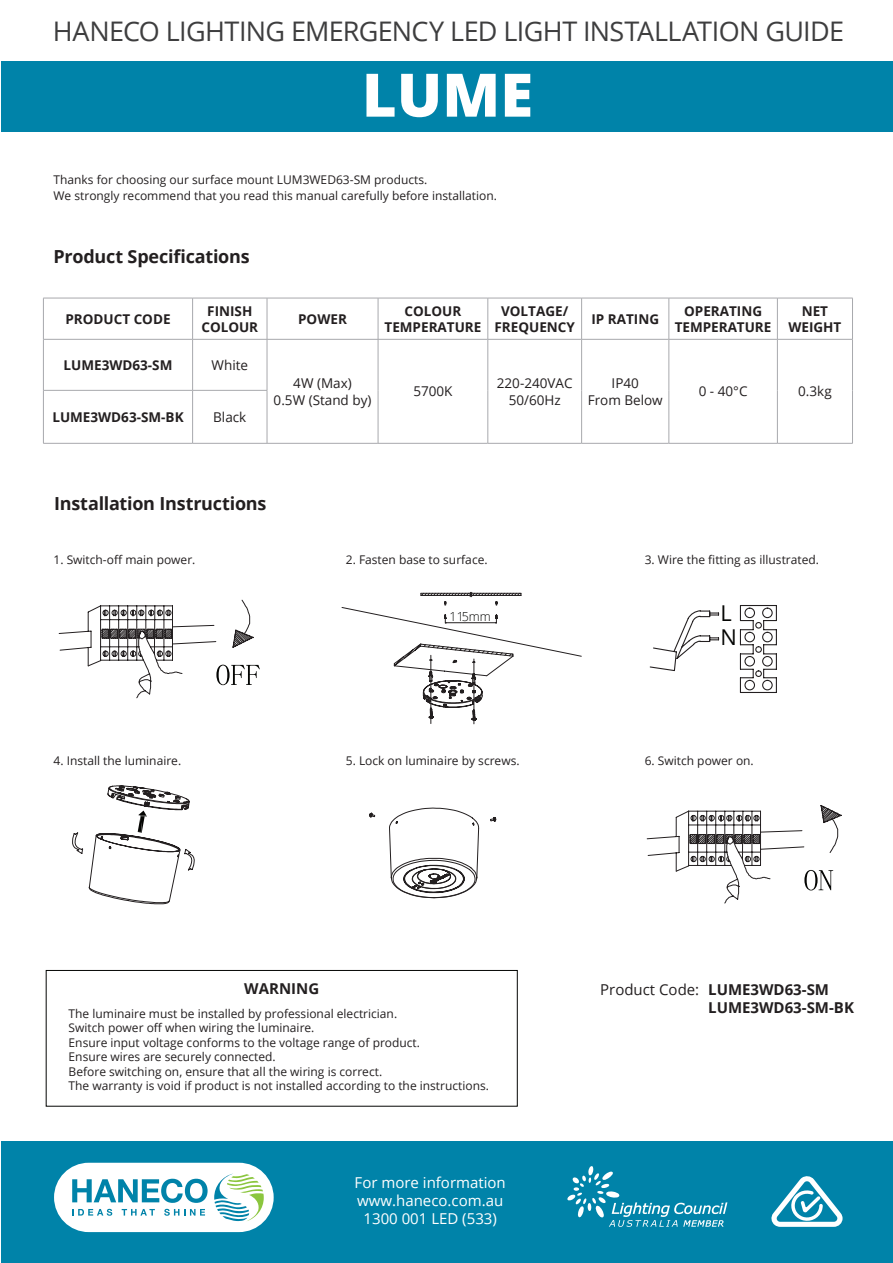
<style>
.page{position:relative;width:893px;height:1263px;background:#fff}
.page>*{position:absolute;margin:0;border:0;box-sizing:border-box;transform-origin:0 0}
.t1{font:800 60px "Open Sans";color:#fff}
.t2{font:27px "Open Sans";letter-spacing:-.025em;color:#3e3e3f}
.t3{font:21.75px/23.5px "Open Sans";color:#040503}
.t4{font:700 18px "Open Sans";letter-spacing:-.015em;color:#231f20}
.t5{font:15px/18px "Open Sans";color:#fff;text-align:center}
.t6{font:15px "Open Sans";color:#231f20}
.t7{font:700 15px "Open Sans";color:#231f20}
.t8{font:700 13.5px/16.2px "Open Sans";color:#231f20;text-align:center}
.t9{font:13.5px/16.2px "Open Sans";color:#231f20;text-align:center}
.t10{font:300 12.45px "Open Sans";color:#040503}
.t11{font:12px/14.4px "Open Sans";color:#231f20}
.s1{font-weight:700}
</style>
<div class="page">
<div style="left:1px;top:62px;width:892px;height:70px;background:#0083a9"></div>
<div style="left:1px;top:1142px;width:892px;height:121px;background:#0083a9"></div>
<div style="left:54px;top:1163px;width:220px;height:69px;background:#fff;border-radius:35px"></div>
<svg style="left:214px;top:1173px;width:50px;height:48px"></svg>
<svg style="left:72px;top:1179px;width:136px;height:24px"></svg>
<svg style="left:72px;top:1209px;width:40px;height:7px"></svg>
<svg style="left:122px;top:1209px;width:33px;height:6px"></svg>
<svg style="left:164px;top:1209px;width:41px;height:7px"></svg>
<svg style="left:771px;top:1176px;width:72px;height:51px"></svg>
<svg style="left:567px;top:1166px;width:160px;height:61px"></svg>
<hr style="left:43px;top:298px;width:150px;height:1px;background:#a8a9ad">
<hr style="left:43px;top:298px;width:1px;height:41px;background:#a8a9ad">
<hr style="left:193px;top:298px;width:74px;height:1px;background:#a8a9ad">
<hr style="left:192px;top:298px;width:1px;height:41px;background:#a8a9ad">
<hr style="left:267px;top:298px;width:111px;height:1px;background:#a8a9ad">
<hr style="left:267px;top:298px;width:1px;height:41px;background:#a8a9ad">
<hr style="left:378px;top:298px;width:110px;height:1px;background:#a8a9ad">
<hr style="left:378px;top:298px;width:1px;height:41px;background:#a8a9ad">
<hr style="left:488px;top:298px;width:94px;height:1px;background:#a8a9ad">
<hr style="left:488px;top:298px;width:1px;height:41px;background:#a8a9ad">
<hr style="left:582px;top:298px;width:87px;height:1px;background:#a8a9ad">
<hr style="left:581px;top:298px;width:1px;height:41px;background:#a8a9ad">
<hr style="left:669px;top:298px;width:108px;height:1px;background:#a8a9ad">
<hr style="left:669px;top:298px;width:1px;height:41px;background:#a8a9ad">
<hr style="left:777px;top:298px;width:76px;height:1px;background:#a8a9ad">
<hr style="left:777px;top:298px;width:1px;height:41px;background:#a8a9ad">
<hr style="left:852px;top:298px;width:1px;height:41px;background:#a8a9ad">
<hr style="left:43px;top:339px;width:150px;height:1px;background:#a8a9ad">
<hr style="left:43px;top:339px;width:1px;height:51px;background:#a8a9ad">
<hr style="left:193px;top:339px;width:74px;height:1px;background:#a8a9ad">
<hr style="left:192px;top:339px;width:1px;height:51px;background:#a8a9ad">
<hr style="left:267px;top:339px;width:111px;height:1px;background:#a8a9ad">
<hr style="left:267px;top:339px;width:1px;height:51px;background:#a8a9ad">
<hr style="left:43px;top:390px;width:150px;height:1px;background:#a8a9ad">
<hr style="left:43px;top:390px;width:1px;height:53px;background:#a8a9ad">
<hr style="left:193px;top:390px;width:74px;height:1px;background:#a8a9ad">
<hr style="left:192px;top:390px;width:1px;height:53px;background:#a8a9ad">
<hr style="left:267px;top:390px;width:1px;height:53px;background:#a8a9ad">
<hr style="left:43px;top:443px;width:150px;height:1px;background:#a8a9ad">
<hr style="left:193px;top:443px;width:74px;height:1px;background:#a8a9ad">
<hr style="left:267px;top:443px;width:111px;height:1px;background:#a8a9ad">
<hr style="left:378px;top:339px;width:110px;height:1px;background:#a8a9ad">
<hr style="left:378px;top:339px;width:1px;height:51px;background:#a8a9ad">
<hr style="left:378px;top:390px;width:1px;height:53px;background:#a8a9ad">
<hr style="left:378px;top:443px;width:110px;height:1px;background:#a8a9ad">
<hr style="left:488px;top:339px;width:93px;height:1px;background:#a8a9ad">
<hr style="left:488px;top:339px;width:1px;height:51px;background:#a8a9ad">
<hr style="left:488px;top:390px;width:1px;height:53px;background:#a8a9ad">
<hr style="left:488px;top:443px;width:93px;height:1px;background:#a8a9ad">
<hr style="left:581px;top:339px;width:88px;height:1px;background:#a8a9ad">
<hr style="left:581px;top:339px;width:1px;height:51px;background:#a8a9ad">
<hr style="left:581px;top:390px;width:1px;height:53px;background:#a8a9ad">
<hr style="left:581px;top:443px;width:88px;height:1px;background:#a8a9ad">
<hr style="left:669px;top:339px;width:108px;height:1px;background:#a8a9ad">
<hr style="left:669px;top:339px;width:1px;height:51px;background:#a8a9ad">
<hr style="left:669px;top:390px;width:1px;height:53px;background:#a8a9ad">
<hr style="left:669px;top:443px;width:108px;height:1px;background:#a8a9ad">
<hr style="left:777px;top:339px;width:76px;height:1px;background:#a8a9ad">
<hr style="left:777px;top:339px;width:1px;height:51px;background:#a8a9ad">
<hr style="left:777px;top:390px;width:1px;height:53px;background:#a8a9ad">
<hr style="left:777px;top:443px;width:76px;height:1px;background:#a8a9ad">
<hr style="left:852px;top:339px;width:1px;height:51px;background:#a8a9ad">
<hr style="left:852px;top:390px;width:1px;height:53px;background:#a8a9ad">
<svg style="left:58px;top:599px;width:202px;height:100px"></svg>
<svg style="left:646px;top:805px;width:196px;height:99px"></svg>
<div style="left:46px;top:970px;width:472px;height:136px;border:1px solid #040503"></div>
<svg style="left:341px;top:592px;width:241px;height:132px"></svg>
<svg style="left:72px;top:785px;width:123px;height:119px"></svg>
<svg style="left:369px;top:807px;width:128px;height:91px"></svg>
<svg style="left:649px;top:605px;width:128px;height:88px"></svg>
<h2 class="t2" style="left:53px;top:13px;width:793px">HANECO LIGHTING EMERGENCY LED LIGHT INSTALLATION GUIDE</h2>
<h1 class="t1" style="left:362px;top:49px;width:173px">LUME</h1>
<p class="t11" style="left:54px;top:171px;width:445px;line-height:16.5px">Thanks for choosing our surface mount LUM3WED63-SM products.<br>We strongly recommend that you read this manual carefully before installation.</p>
<h3 class="t4" style="left:54px;top:243px;width:198px">Product Specifications</h3>
<p class="t8" style="left:65px;top:310px;width:107px">PRODUCT CODE</p>
<p class="t8" style="left:201px;top:302px;width:58px">FINISH<br>COLOUR</p>
<p class="t8" style="left:298px;top:310px;width:50px">POWER</p>
<p class="t8" style="left:384px;top:302px;width:98px">COLOUR<br>TEMPERATURE</p>
<p class="t8" style="left:494px;top:302px;width:82px">VOLTAGE/<br>FREQUENCY</p>
<p class="t8" style="left:591px;top:310px;width:69px">IP RATING</p>
<p class="t8" style="left:675px;top:302px;width:98px">OPERATING<br>TEMPERATURE</p>
<p class="t8" style="left:788px;top:302px;width:55px">NET<br>WEIGHT</p>
<p class="t8" style="left:64px;top:357px;width:110px">LUME3WD63-SM</p>
<p class="t9" style="left:212px;top:357px;width:38px">White</p>
<p class="t9" style="left:274px;top:375px;width:99px">4W (Max)<br>0.5W (Stand by)</p>
<p class="t9" style="left:413px;top:383px;width:41px">5700K</p>
<p class="t9" style="left:497px;top:375px;width:77px">220-240VAC<br>50/60Hz</p>
<p class="t9" style="left:588px;top:375px;width:77px">IP40<br>From Below</p>
<p class="t9" style="left:699px;top:383px;width:50px">0 - 40°C</p>
<p class="t9" style="left:798px;top:383px;width:35px">0.3kg</p>
<p class="t8" style="left:52px;top:409px;width:133px">LUME3WD63-SM-BK</p>
<p class="t9" style="left:213px;top:409px;width:35px">Black</p>
<h3 class="t4" style="left:54px;top:490px;width:214px">Installation Instructions</h3>
<p class="t11" style="left:54px;top:552px;width:143px">1. Switch-off main power.</p>
<p class="t11" style="left:346px;top:552px;width:143px">2. Fasten base to surface.</p>
<p class="t11" style="left:645px;top:552px;width:176px">3. Wire the fitting as illustrated.</p>
<p class="t10" style="left:450px;top:608px;width:43px">115mm</p>
<h3 class="t3" style="left:721px;top:601px;width:18px">L<br>N</h3>
<p class="t11" style="left:54px;top:753px;width:129px">4. Install the luminaire.</p>
<p class="t11" style="left:346px;top:753px;width:175px">5. Lock on luminaire by screws.</p>
<p class="t11" style="left:645px;top:753px;width:111px">6. Switch power on.</p>
<p class="t7" style="left:244px;top:978px;width:76px">WARNING</p>
<p class="t11" style="left:69px;top:1006px;width:330px">The luminaire must be installed by professional electrician.</p>
<p class="t11" style="left:69px;top:1020px;width:422px">Switch power off when wiring the luminaire.<br>Ensure input voltage conforms to the voltage range of product.<br>Ensure wires are securely connected.<br>Before switching on, ensure that all the wiring is correct.<br>The warranty is void if product is not installed according to the instructions.</p>
<p class="t5" style="left:355px;top:1173px;width:153px">For more information www.haneco.com.au<br>1300 001 LED (533)</p>
<p class="t6" style="left:600px;top:980px;width:230px">Product Code: <span class="s1">LUME3WD63-SM</span></p>
<p class="t7" style="left:708px;top:997px;width:147px">LUME3WD63-SM-BK</p>
</div>
